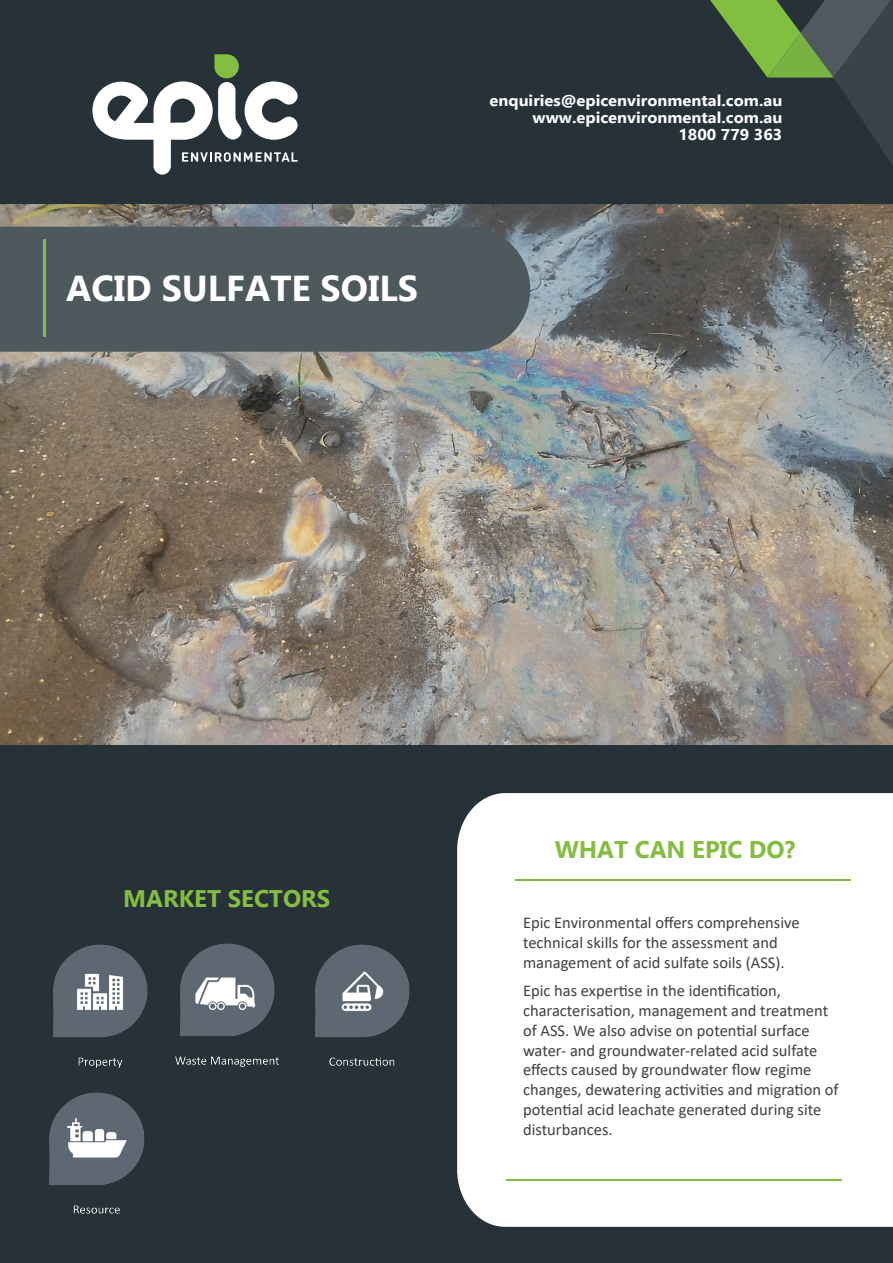
<style>
.page{position:relative;width:893px;height:1263px;background:#263138}
.page>*{position:absolute;margin:0;border:0;box-sizing:border-box;transform-origin:0 0}
.Heading_1{font:700 36px "Gadugi";color:#fff}
.Heading_2{font:700 24px "Gadugi";color:#84bd40}
.t1{font:16.5px/19.8px "Calibri";color:#413f41}
.Epic_Banner{font:700 15.6px "Gadugi";color:#fff;scale:1.06 1}
</style>
<div class="page">
<svg style="left:92px;top:54px;width:206px;height:120px"></svg>
<svg style="left:710px;top:0;width:183px;height:165px"></svg>
<img style="left:0;top:205px;width:893px;height:539px">
<div style="left:457px;top:793px;width:436px;height:434px;background:#fff"></div>
<hr style="left:506px;top:1179px;width:336px;height:2px;background:#82bd40">
<hr style="left:514px;top:879px;width:336px;height:1px;background:#82bd40">
<div style="left:0;top:227px;width:530px;height:125px;background:#4d595d"></div>
<hr style="left:43px;top:239px;width:3px;height:97px;background:#82bd40">
<img style="left:175px;top:943px;width:104px;height:124px">
<img style="left:314px;top:944px;width:96px;height:122px">
<img style="left:49px;top:1092px;width:96px;height:122px">
<img style="left:52px;top:944px;width:96px;height:124px">
<p class="Heading_1" style="left:66px;top:266px;width:353px">ACID SULFATE SOILS</p>
<p class="Epic_Banner" style="left:490px;top:91px;width:278px">enquiries@epicenvironmental.com.au</p>
<p class="Epic_Banner" style="left:533px;top:108px;width:237px">www.epicenvironmental.com.au</p>
<p class="Epic_Banner" style="left:678px;top:125px;width:100px">1800 779 363</p>
<p class="Heading_2" style="left:123px;top:883px;width:209px">MARKET SECTORS</p>
<p class="Heading_2" style="left:555px;top:835px;width:242px">WHAT CAN EPIC DO?</p>
<p class="t1" style="left:523px;top:912px;width:278px">Epic Environmental offers comprehensive technical skills for the assessment and management of acid sulfate soils (ASS).</p>
<p class="t1" style="left:523px;top:980px;width:317px">Epic has expertise in the identification, characterisation, management and treatment of ASS. We also advise on potential surface water- and groundwater-related acid sulfate effects caused by groundwater flow regime changes, dewatering activities and migration of potential acid leachate generated during site disturbances.</p>
</div>
